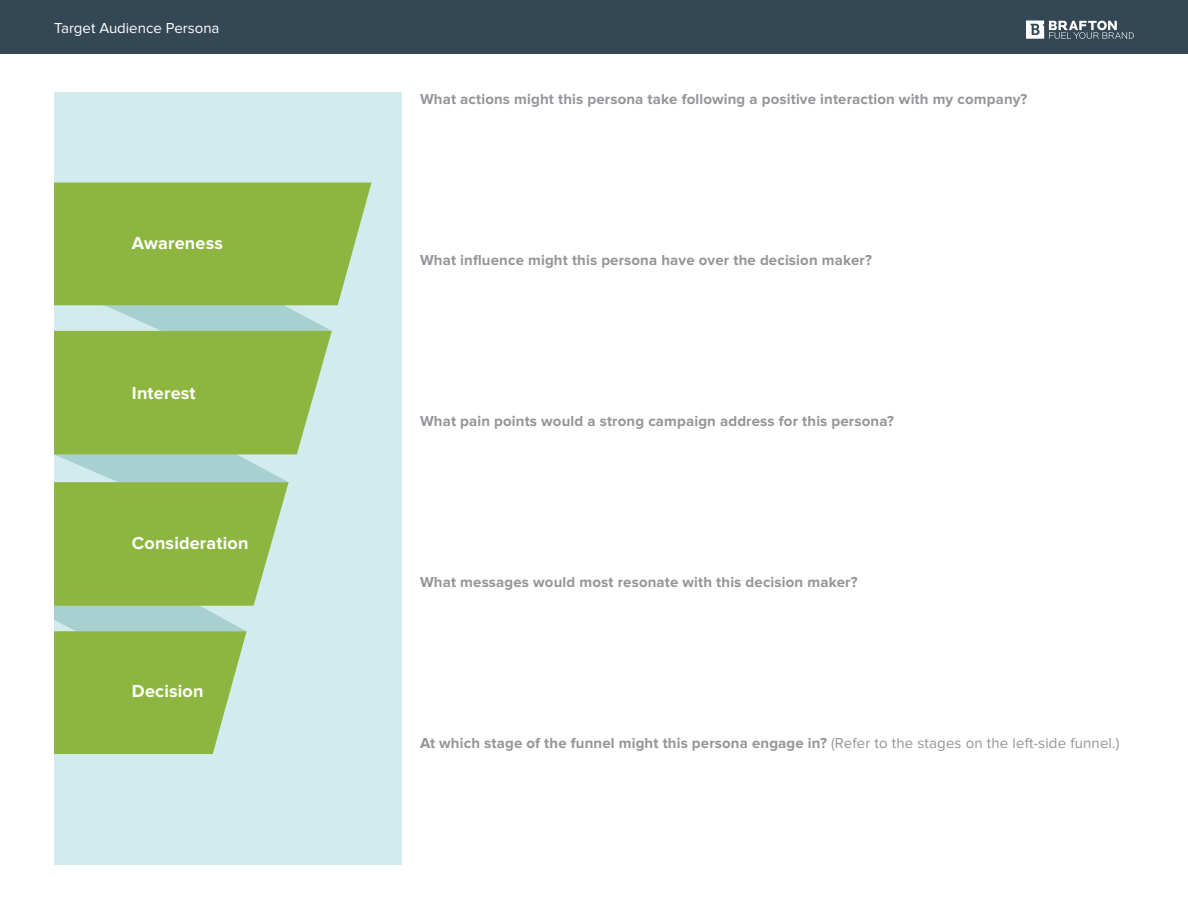
<style>
.page{position:relative;width:1188px;height:918px;background:#fff}
.page>*{position:absolute;margin:0;border:0;box-sizing:border-box;transform-origin:0 0}
.t1{font:700 18px "Proxima Nova";letter-spacing:.01em;color:#fff}
.t2{font:700 15px "Proxima Nova";letter-spacing:.01em;color:#939598}
.t3{font:15px "Proxima Nova";color:#fff}
.s1{font-weight:400}
</style>
<div class="page">
<div style="left:0;top:0;width:1188px;height:54px;background:#344754"></div>
<svg style="left:1026px;top:21px;width:108px;height:18px"></svg>
<div style="left:54px;top:92px;width:348px;height:772px;background:#cdeaeb"></div>
<svg style="left:54px;top:183px;width:318px;height:571px"></svg>
<p class="t3" style="left:54px;top:21px;width:167px">Target Audience Persona</p>
<p class="t1" style="left:132px;top:234px;width:93px">Awareness</p>
<p class="t1" style="left:132px;top:384px;width:65px">Interest</p>
<p class="t1" style="left:132px;top:534px;width:118px">Consideration</p>
<p class="t1" style="left:132px;top:683px;width:73px">Decision</p>
<p class="t2" style="left:420px;top:92px;width:609px">What actions might this persona take following a positive interaction with my company?</p>
<p class="t2" style="left:420px;top:253px;width:454px">What influence might this persona have over the decision maker?</p>
<p class="t2" style="left:420px;top:414px;width:475px">What pain points would a strong campaign address for this persona?</p>
<p class="t2" style="left:420px;top:575px;width:439px">What messages would most resonate with this decision maker?</p>
<p class="t2" style="left:420px;top:736px;width:701px">At which stage of the funnel might this persona engage in? <span class="s1">(Refer to the stages on the left-side funnel.)</span></p>
</div>
